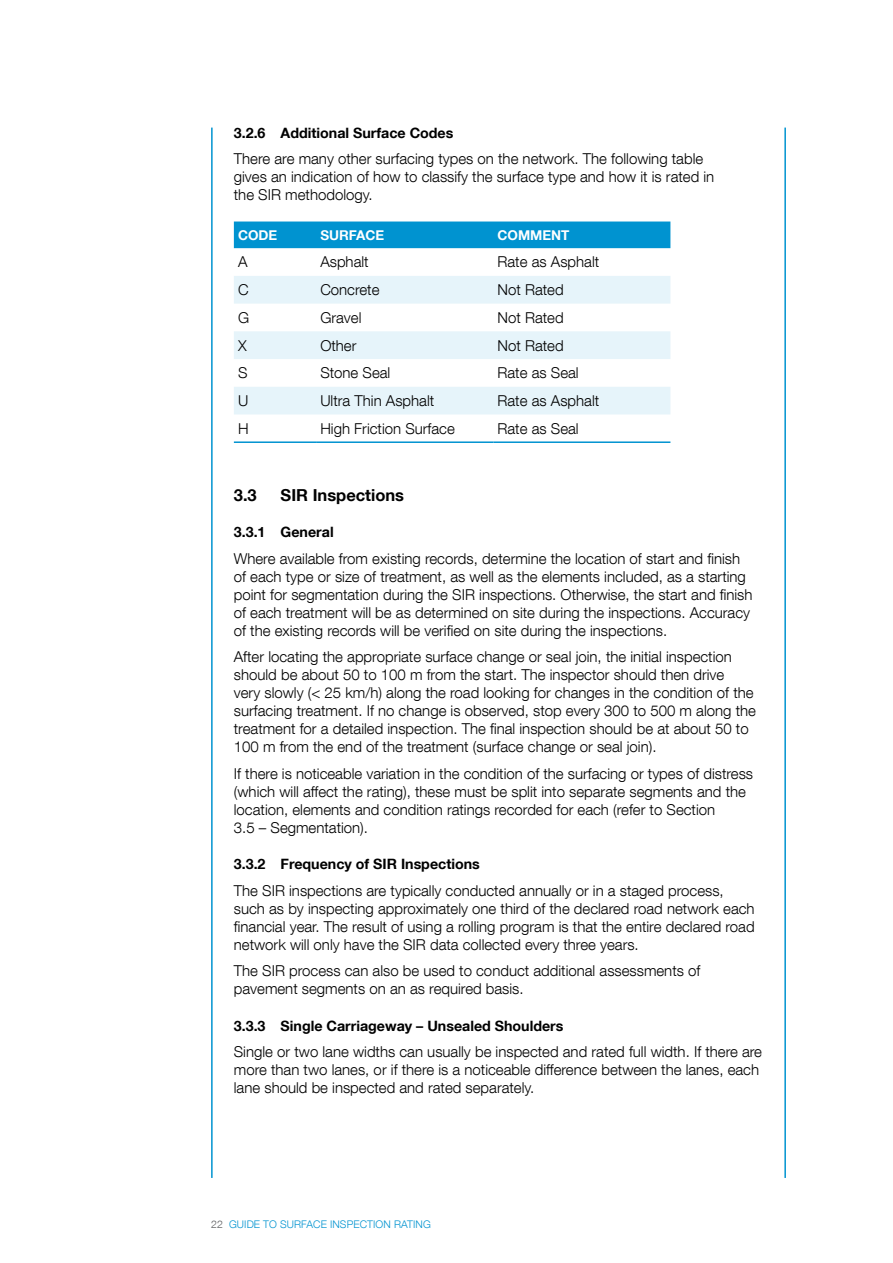
<style>
.page{position:relative;width:893px;height:1263px;background:#fff}
.page>*{position:absolute;margin:0;border:0;box-sizing:border-box;transform-origin:0 0}
.t1{font:700 16.5px "Helvetica Neue LT Com";color:#000}
.t2{font:300 15px/18px "Helvetica Neue LT Com";color:#000}
.t3{font:700 14.25px "Helvetica Neue LT Com";color:#000}
.t4{font:700 13.5px "Helvetica Neue LT Com";color:#fff}
.t5{font:300 10.5px "Helvetica Neue LT Com";letter-spacing:.01em;color:#0093d0}
.s1{color:#58595b}
</style>
<div class="page">
<div style="left:234px;top:221px;width:436px;height:27px;background:#0093d0"></div>
<svg style="left:234px;top:276px;width:436px;height:138px;fill:#e6f4fa"></svg>
<hr style="left:234px;top:441px;width:82px;height:2px;background:#0093d0">
<hr style="left:316px;top:441px;width:177px;height:2px;background:#0093d0">
<hr style="left:493px;top:441px;width:177px;height:2px;background:#0093d0">
<hr style="left:211px;top:128px;width:2px;height:1050px;background:#0093d0">
<hr style="left:784px;top:128px;width:2px;height:1050px;background:#0093d0">
<p class="t3" style="left:234px;top:124px;width:221px">3.2.6 Additional Surface Codes</p>
<p class="t2" style="left:234px;top:150px;width:482px">There are many other surfacing types on the network. The following table gives an indication of how to classify the surface type and how it is rated in the SIR methodology.</p>
<p class="t4" style="left:238px;top:226px;width:41px">Code</p>
<p class="t4" style="left:320px;top:226px;width:38px">Surfac</p>
<p class="t4" style="left:375px;top:226px;width:10px">e</p>
<p class="t4" style="left:497px;top:226px;width:73px">Comment</p>
<p class="t2" style="left:238px;top:253px;width:11px">A</p>
<p class="t2" style="left:320px;top:253px;width:50px">Asphalt</p>
<p class="t2" style="left:497px;top:253px;width:103px">Rate as Asphalt</p>
<p class="t2" style="left:238px;top:280px;width:12px">C</p>
<p class="t2" style="left:320px;top:280px;width:61px">Concrete</p>
<p class="t2" style="left:497px;top:280px;width:68px">Not Rated</p>
<p class="t2" style="left:238px;top:308px;width:13px">G</p>
<p class="t2" style="left:320px;top:308px;width:43px">Gravel</p>
<p class="t2" style="left:497px;top:308px;width:68px">Not Rated</p>
<p class="t2" style="left:238px;top:336px;width:10px">X</p>
<p class="t2" style="left:320px;top:336px;width:38px">Other</p>
<p class="t2" style="left:497px;top:336px;width:68px">Not Rated</p>
<p class="t2" style="left:238px;top:364px;width:11px">S</p>
<p class="t2" style="left:320px;top:364px;width:72px">Stone Seal</p>
<p class="t2" style="left:497px;top:364px;width:83px">Rate as Seal</p>
<p class="t2" style="left:238px;top:391px;width:12px">U</p>
<p class="t2" style="left:320px;top:391px;width:115px">Ultra Thin Asphalt</p>
<p class="t2" style="left:497px;top:391px;width:103px">Rate as Asphalt</p>
<p class="t2" style="left:238px;top:419px;width:12px">H</p>
<p class="t2" style="left:320px;top:419px;width:136px">High Friction Surface</p>
<p class="t2" style="left:497px;top:419px;width:83px">Rate as Seal</p>
<p class="t1" style="left:234px;top:484px;width:24px">3.3</p>
<p class="t1" style="left:281px;top:484px;width:125px">SIR Inspections</p>
<p class="t3" style="left:234px;top:523px;width:101px">3.3.1 General</p>
<p class="t2" style="left:234px;top:549px;width:520px">Where available from existing records, determine the location of start and finish of each type or size of treatment, as well as the elements included, as a starting point for segmentation during the SIR inspections. Otherwise, the start and finish of each treatment will be as determined on site during the inspections. Accuracy of the existing records will be verified on site during the inspections.</p>
<p class="t2" style="left:234px;top:648px;width:524px">After locating the appropriate surface change or seal join, the initial inspection should be about 50 to 100 m from the start. The inspector should then drive<br>very slowly (&lt; 25 km/h) along the road looking for changes in the condition of the surfacing treatment. If no change is observed, stop every 300 to 500 m along the treatment for a detailed inspection. The final inspection should be at about 50 to 100 m from the end of the treatment (surface change or seal join).</p>
<p class="t2" style="left:234px;top:764px;width:521px">If there is noticeable variation in the condition of the surfacing or types of distress (which will affect the rating), these must be split into separate segments and the location, elements and condition ratings recorded for each (refer to Section<br>3.5 – Segmentation).</p>
<p class="t3" style="left:234px;top:855px;width:247px">3.3.2 Frequency of SIR Inspections</p>
<p class="t2" style="left:234px;top:881px;width:522px">The SIR inspections are typically conducted annually or in a staged process, such as by inspecting approximately one third of the declared road network each financial year. The result of using a rolling program is that the entire declared road network will only have the SIR data collected every three years.</p>
<p class="t2" style="left:234px;top:962px;width:468px">The SIR process can also be used to conduct additional assessments of pavement segments on an as required basis.</p>
<p class="t3" style="left:234px;top:1017px;width:331px">3.3.3 Single Carriageway – Unsealed Shoulders</p>
<p class="t2" style="left:234px;top:1043px;width:530px">Single or two lane widths can usually be inspected and rated full width. If there are more than two lanes, or if there is a noticeable difference between the lanes, each lane should be inspected and rated separately.</p>
<p class="t5" style="left:211px;top:1218px;width:221px"><span class="s1">22</span> GUIDE TO SURFACE INSPECTION RATING</p>
</div>
